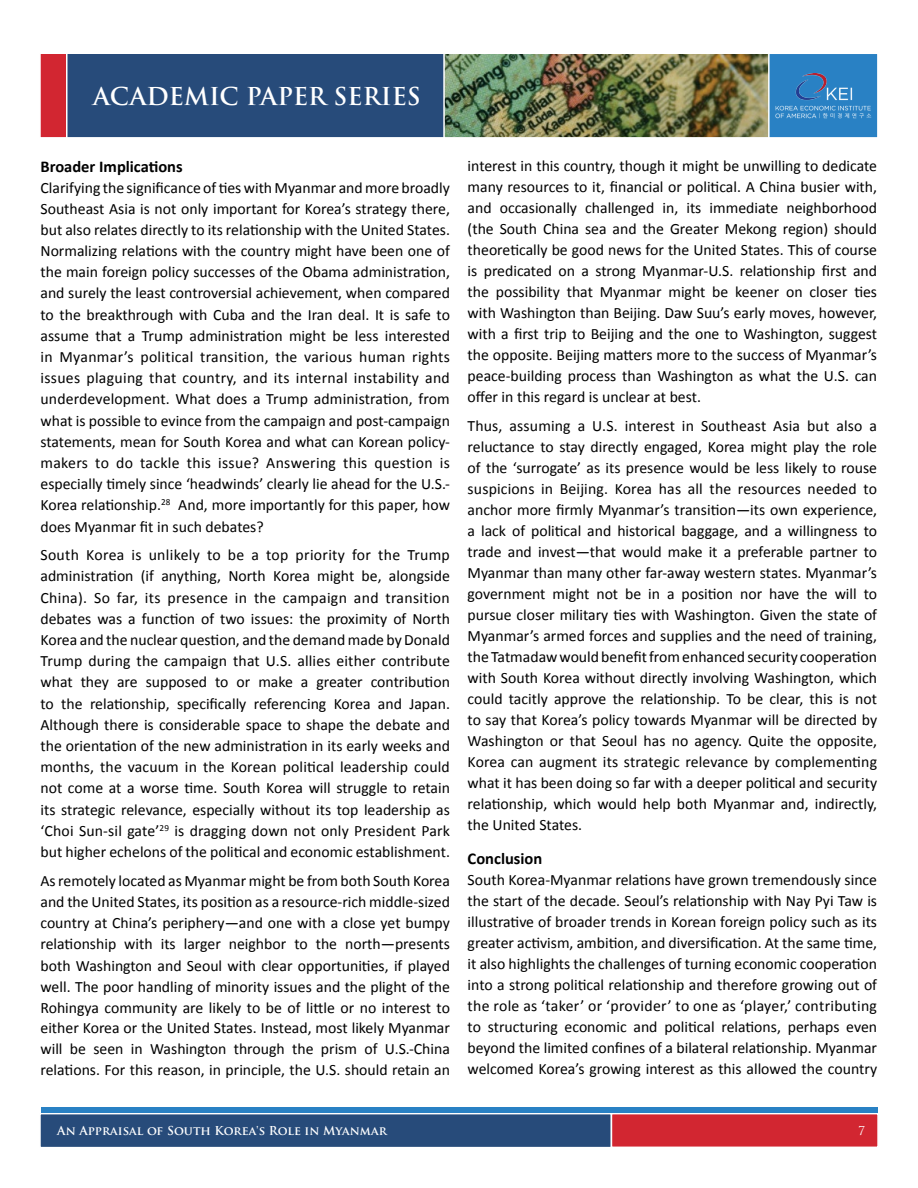
<style>
.page{position:relative;width:918px;height:1188px;background:#fff}
.page>*{position:absolute;margin:0;border:0;box-sizing:border-box;transform-origin:0 0}
.t1{font:700 24px "Trajan Pro";color:#fff}
.t2{font:700 16.5px "Calibri";color:#000}
.t3{font:15.75px/21px "Calibri";color:#000;text-align:justify}
.t4{font:700 12px "Trajan Pro";color:#fff}
.t5{font:12px "Trajan Pro";color:#fff}
</style>
<div class="page">
<div style="left:63px;top:52px;width:789px;height:87px;background:#274b7a;border:2px solid #fff"></div>
<div style="left:39px;top:52px;width:29px;height:87px;background:#d22631;border:2px solid #fff"></div>
<div style="left:767px;top:53px;width:112px;height:86px;background:#2981c4;border:2px solid #fff"></div>
<div style="left:39px;top:1113px;width:573px;height:35px;background:#274b7a;border:2px solid #fff"></div>
<div style="left:611px;top:1113px;width:268px;height:35px;background:#d22631;border:2px solid #fff"></div>
<div style="left:41px;top:1107px;width:836px;height:6px;background:#2981c4"></div>
<img style="left:443px;top:52px;width:327px;height:87px">
<img style="left:776px;top:74px;width:96px;height:44px">
<h1 class="t1" style="left:93px;top:81px;width:329px">ACADEMIC PAPER SERIES</h1>
<p class="t2" style="left:40px;top:156px;width:144px">Broader Implications</p>
<p class="t3" style="left:40px;top:176px;width:411px">Clarifying the significance of ties with Myanmar and more broadly Southeast Asia is not only important for Korea’s strategy there, but also relates directly to its relationship with the United States.<br>Normalizing relations with the country might have been one of the main foreign policy successes of the Obama administration, and surely the least controversial achievement, when compared to the breakthrough with Cuba and the Iran deal. It is safe to assume that a Trump administration might be less interested in Myanmar’s political transition, the various human rights issues plaguing that country, and its internal instability and underdevelopment. What does a Trump administration, from what is possible to evince from the campaign and post-campaign statements, mean for South Korea and what can Korean policy&shy;makers to do tackle this issue? Answering this question is especially timely since ‘headwinds’ clearly lie ahead for the U.S.- Korea relationship.<sup>28</sup> And, more importantly for this paper, how does Myanmar fit in such debates?</p>
<p class="t3" style="left:41px;top:544px;width:411px">South Korea is unlikely to be a top priority for the Trump administration (if anything, North Korea might be, alongside China). So far, its presence in the campaign and transition debates was a function of two issues: the proximity of North Korea and the nuclear question, and the demand made by Donald Trump during the campaign that U.S. allies either contribute what they are supposed to or make a greater contribution to the relationship, specifically referencing Korea and Japan.<br>Although there is considerable space to shape the debate and the orientation of the new administration in its early weeks and months, the vacuum in the Korean political leadership could not come at a worse time. South Korea will struggle to retain its strategic relevance, especially without its top leadership as ‘Choi Sun-sil gate’<sup>29</sup> is dragging down not only President Park but higher echelons of the political and economic establishment.</p>
<p class="t3" style="left:41px;top:869px;width:411px">As remotely located as Myanmar might be from both South Korea and the United States, its position as a resource-rich middle-sized country at China’s periphery—and one with a close yet bumpy relationship with its larger neighbor to the north—presents both Washington and Seoul with clear opportunities, if played well. The poor handling of minority issues and the plight of the Rohingya community are likely to be of little or no interest to either Korea or the United States. Instead, most likely Myanmar will be seen in Washington through the prism of U.S.-China relations. For this reason, in principle, the U.S. should retain an</p>
<p class="t3" style="left:468px;top:155px;width:411px">interest in this country, though it might be unwilling to dedicate many resources to it, financial or political. A China busier with, and occasionally challenged in, its immediate neighborhood (the South China sea and the Greater Mekong region) should theoretically be good news for the United States. This of course is predicated on a strong Myanmar-U.S. relationship first and the possibility that Myanmar might be keener on closer ties with Washington than Beijing. Daw Suu’s early moves, however, with a first trip to Beijing and the one to Washington, suggest the opposite. Beijing matters more to the success of Myanmar’s peace-building process than Washington as what the U.S. can offer in this regard is unclear at best.</p>
<p class="t3" style="left:468px;top:414px;width:411px">Thus, assuming a U.S. interest in Southeast Asia but also a reluctance to stay directly engaged, Korea might play the role of the ‘surrogate’ as its presence would be less likely to rouse suspicions in Beijing. Korea has all the resources needed to anchor more firmly Myanmar’s transition—its own experience, a lack of political and historical baggage, and a willingness to trade and invest—that would make it a preferable partner to Myanmar than many other far-away western states. Myanmar’s government might not be in a position nor have the will to pursue closer military ties with Washington. Given the state of Myanmar’s armed forces and supplies and the need of training, the Tatmadaw would benefit from enhanced security cooperation with South Korea without directly involving Washington, which could tacitly approve the relationship. To be clear, this is not to say that Korea’s policy towards Myanmar will be directed by Washington or that Seoul has no agency. Quite the opposite, Korea can augment its strategic relevance by complementing what it has been doing so far with a deeper political and security relationship, which would help both Myanmar and, indirectly, the United States.</p>
<p class="t2" style="left:468px;top:849px;width:76px">Conclusion</p>
<p class="t3" style="left:468px;top:869px;width:411px">South Korea-Myanmar relations have grown tremendously since the start of the decade. Seoul’s relationship with Nay Pyi Taw is illustrative of broader trends in Korean foreign policy such as its greater activism, ambition, and diversification. At the same time, it also highlights the challenges of turning economic cooperation into a strong political relationship and therefore growing out of the role as ‘taker’ or ‘provider’ to one as ‘player,’ contributing to structuring economic and political relations, perhaps even beyond the limited confines of a bilateral relationship. Myanmar welcomed Korea’s growing interest as this allowed the country</p>
<p class="t4" style="left:57px;top:1123px;width:331px">An Appraisal of South Korea's Role in Myanmar</p>
<p class="t5" style="left:858px;top:1123px;width:8px">7</p>
</div>
